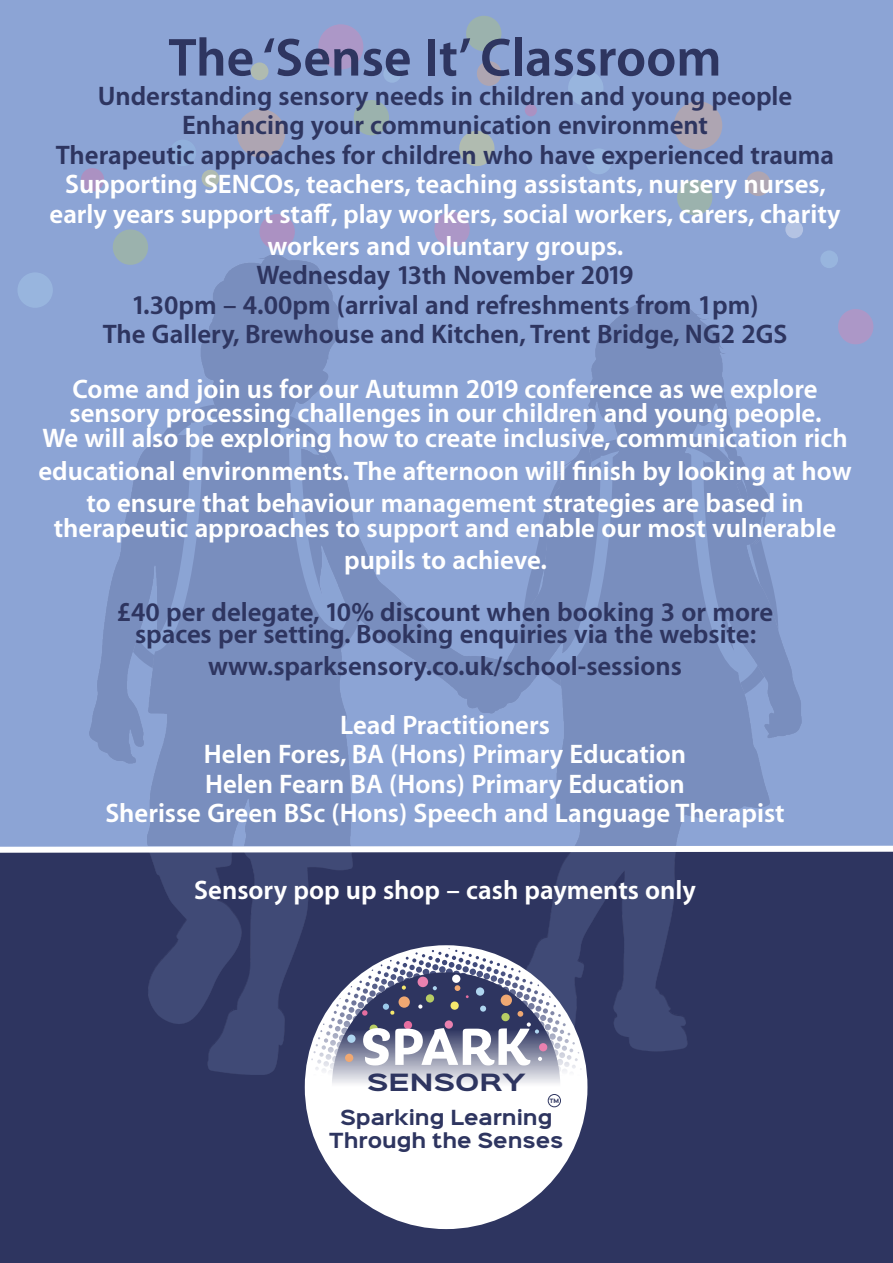
<style>
.page{position:relative;width:893px;height:1263px;background:#fff}
.page>*{position:absolute;margin:0;border:0;box-sizing:border-box;transform-origin:0 0}
.t1{font:700 56.25px "Iskra W01";color:#fff}
.t2{font:700 54px "Myriad Set Pro";color:#2e3560}
.t3{font:700 27px/29.4px "Myriad Set Pro";color:#fff;text-align:center}
.t4{font:700 27px/29.4px "Myriad Set Pro";color:#2e3560;text-align:center}
.t5{font:700 21.45px "Sinkin Sans 700";color:#2e3560;scale:1.2 1}
.t6{font:700 18.75px/22.5px "Sinkin Sans 700";color:#2e3560;text-align:center}
.t7{font:700 5.4px "Sinkin Sans 700";color:#2e3560}
</style>
<div class="page">
<div style="left:0;top:849px;width:893px;height:414px;background:#2e3560"></div>
<div style="left:1px;top:0;width:892px;height:850px;background:#8ca4d5"></div>
<img style="left:89px;top:254px;width:712px;height:589px">
<svg style="left:140px;top:411px;width:69px;height:247px"></svg>
<svg style="left:283px;top:425px;width:69px;height:211px"></svg>
<svg style="left:548px;top:444px;width:71px;height:228px"></svg>
<svg style="left:685px;top:442px;width:74px;height:239px"></svg>
<img style="left:148px;top:856px;width:540px;height:218px">
<svg style="left:0;top:843px;width:893px;height:13px"></svg>
<div style="left:305px;top:945px;width:282px;height:284px;background:#fff;border-radius:50%"></div>
<svg style="left:390px;top:948px;width:103px;height:17px"></svg>
<svg style="left:332px;top:972px;width:228px;height:112px;background:#81849d"></svg>
<div style="left:548px;top:1094px;width:13px;height:13px;border:1px solid #2e3560;border-radius:50%"></div>
<div style="left:568px;top:71px;width:35px;height:35px;background:#98b5de;border-radius:50%"></div>
<div style="left:820px;top:250px;width:18px;height:18px;background:#98b5de;border-radius:50%"></div>
<div style="left:383px;top:65px;width:18px;height:18px;background:#98b5de;border-radius:50%"></div>
<div style="left:17px;top:272px;width:36px;height:36px;background:#98b5de;border-radius:50%"></div>
<div style="left:466px;top:16px;width:35px;height:35px;background:#9bb2ad;border-radius:50%"></div>
<div style="left:785px;top:221px;width:18px;height:17px;background:#b4c3e3;border-radius:50%"></div>
<div style="left:586px;top:148px;width:26px;height:26px;background:#98b5de;border-radius:50%"></div>
<div style="left:170px;top:140px;width:26px;height:26px;background:#91b0dc;border-radius:50%"></div>
<div style="left:354px;top:100px;width:35px;height:35px;background:#9bb2ad;border-radius:50%"></div>
<div style="left:677px;top:180px;width:35px;height:35px;background:#9bb2ad;border-radius:50%"></div>
<div style="left:113px;top:229px;width:35px;height:36px;background:#9bb2ad;border-radius:50%"></div>
<div style="left:477px;top:61px;width:24px;height:25px;background:#aea5b2;border-radius:50%"></div>
<div style="left:237px;top:109px;width:48px;height:48px;background:#aea5b2;border-radius:50%"></div>
<div style="left:674px;top:101px;width:48px;height:49px;background:#aea5b2;border-radius:50%"></div>
<div style="left:746px;top:171px;width:25px;height:25px;background:#aea5b2;border-radius:50%"></div>
<svg style="left:459px;top:131px;width:36px;height:35px"></svg>
<svg style="left:201px;top:170px;width:18px;height:18px"></svg>
<div style="left:251px;top:62px;width:17px;height:18px;background:#b0bbb0;border-radius:50%"></div>
<div style="left:838px;top:309px;width:35px;height:35px;background:#ac97c7;border-radius:50%"></div>
<div style="left:434px;top:212px;width:36px;height:35px;background:#ac97c7;border-radius:50%"></div>
<div style="left:259px;top:214px;width:36px;height:35px;background:#ab91c2;border-radius:50%"></div>
<div style="left:318px;top:24px;width:45px;height:45px;background:#ac97c7;border-radius:50%"></div>
<div style="left:81px;top:168px;width:23px;height:24px;background:#ab91c2;border-radius:50%"></div>
<div style="left:525px;top:104px;width:12px;height:12px;background:#ab91c2;border-radius:50%"></div>
<h2 class="t2" style="left:168px;top:15px;width:555px">The ‘Sense It’ Classroom</h2>
<p class="t4" style="left:56px;top:80px;width:780px">Understanding sensory needs in children and young people<br>Enhancing your communication environment<br>Therapeutic approaches for children who have experienced trauma</p>
<p class="t3" style="left:50px;top:168px;width:792px">Supporting SENCOs, teachers, teaching assistants, nursery nurses, early years support staff, play workers, social workers, carers, charity</p>
<p class="t3" style="left:268px;top:230px;width:357px">workers and voluntary groups.</p>
<p class="t4" style="left:103px;top:259px;width:686px">Wednesday 13th November 2019<br>1.30pm – 4.00pm (arrival and refreshments from 1pm)<br>The Gallery, Brewhouse and Kitchen, Trent Bridge, NG2 2GS</p>
<p class="t3" style="left:42px;top:375px;width:807px;line-height:24.9px">Come and join us for our Autumn 2019 conference as we explore sensory processing challenges in our children and young people.<br>We will also be exploring how to create inclusive, communication rich</p>
<p class="t3" style="left:38px;top:453px;width:815px;line-height:32.4px">educational environments. The afternoon will finish by looking at how to ensure that behaviour management strategies are based in</p>
<p class="t3" style="left:54px;top:510px;width:784px;line-height:32.4px">therapeutic approaches to support and enable our most vulnerable pupils to achieve.</p>
<p class="t4" style="left:117px;top:599px;width:658px;line-height:21.9px">£40 per delegate, 10% discount when booking 3 or more spaces per setting. Booking enquiries via the website:</p>
<p class="t4" style="left:208px;top:650px;width:475px">www.sparksensory.co.uk/school-sessions</p>
<p class="t3" style="left:105px;top:709px;width:681px">Lead Practitioners<br>Helen Fores, BA (Hons) Primary Education<br>Helen Fearn BA (Hons) Primary Education<br>Sherisse Green BSc (Hons) Speech and Language Therapist</p>
<p class="t3" style="left:194px;top:874px;width:503px">Sensory pop up shop – cash payments only</p>
<h1 class="t1" style="left:361px;top:1014px;width:172px">SPARK</h1>
<p class="t5" style="left:367px;top:1071px;width:134px">SENSORY</p>
<p class="t6" style="left:329px;top:1108px;width:235px">Sparking Learning<br>Through the Senses</p>
<p class="t7" style="left:549px;top:1098px;width:11px">TM</p>
</div>
